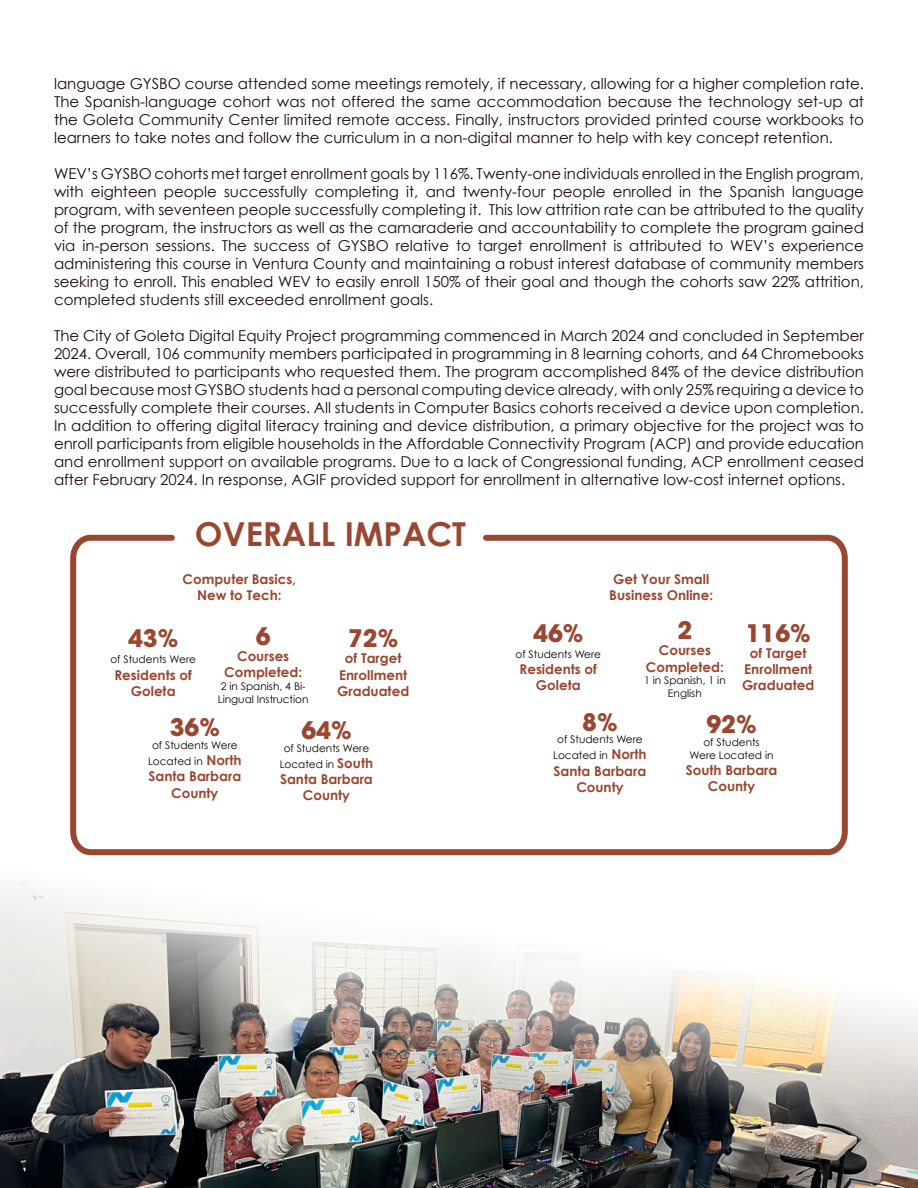
<style>
.page{position:relative;width:918px;height:1188px;background:#fff}
.page>*{position:absolute;margin:0;border:0;box-sizing:border-box;transform-origin:0 0}
.t1{font:700 33px "Century Gothic";color:#994730}
.t2{font:700 24px "ITC Avant Garde Pro";color:#994730}
.t3{font:15px/18px "Century Gothic";color:#1e090b;text-align:justify}
.t4{font:700 13.5px/16.2px "Century Gothic";color:#994730;text-align:center}
.t5{font:10.5px/16.2px "Century Gothic";color:#040503;text-align:center}
.t6{font:10.5px/12.6px "Century Gothic";color:#050605;text-align:center}
.s1{font-weight:700;font-size:13.5px;color:#994730}
</style>
<div class="page">
<svg style="left:70px;top:534px;width:778px;height:322px"></svg>
<img style="left:0;top:882px;width:918px;height:306px">
<p class="t3" style="left:54px;top:76px;width:812px">language GYSBO course attended some meetings remotely, if necessary, allowing for a higher completion rate.<br>The Spanish-language cohort was not offered the same accommodation because the technology set-up at the Goleta Community Center limited remote access. Finally, instructors provided printed course workbooks to learners to take notes and follow the curriculum in a non-digital manner to help with key concept retention.</p>
<p class="t3" style="left:54px;top:164px;width:812px">WEV’s GYSBO cohorts met target enrollment goals by 116%. Twenty-one individuals enrolled in the English program, with eighteen people successfully completing it, and twenty-four people enrolled in the Spanish language program, with seventeen people successfully completing it. This low attrition rate can be attributed to the quality of the program, the instructors as well as the camaraderie and accountability to complete the program gained via in-person sessions. The success of GYSBO relative to target enrollment is attributed to WEV’s experience administering this course in Ventura County and maintaining a robust interest database of community members seeking to enroll. This enabled WEV to easily enroll 150% of their goal and though the cohorts saw 22% attrition, completed students still exceeded enrollment goals.</p>
<p class="t3" style="left:54px;top:328px;width:812px">The City of Goleta Digital Equity Project programming commenced in March 2024 and concluded in September 2024. Overall, 106 community members participated in programming in 8 learning cohorts, and 64 Chromebooks were distributed to participants who requested them. The program accomplished 84% of the device distribution goal because most GYSBO students had a personal computing device already, with only 25% requiring a device to successfully complete their courses. All students in Computer Basics cohorts received a device upon completion.<br>In addition to offering digital literacy training and device distribution, a primary objective for the project was to enroll participants from eligible households in the Affordable Connectivity Program (ACP) and provide education and enrollment support on available programs. Due to a lack of Congressional funding, ACP enrollment ceased after February 2024. In response, AGIF provided support for enrollment in alternative low-cost internet options.</p>
<h1 class="t1" style="left:195px;top:521px;width:273px">OVERALL IMPACT</h1>
<p class="t4" style="left:183px;top:572px;width:115px">Computer Basics,<br>New to Tech:</p>
<p class="t4" style="left:609px;top:572px;width:105px;text-align:left">Get Your Small<br>Business Online:</p>
<h2 class="t2" style="left:677px;top:617px;width:16px">2</h2>
<p class="t4" style="left:646px;top:644px;width:80px">Courses<br>Completed:</p>
<p class="t5" style="left:644px;top:675px;width:83px;line-height:12.6px">1 in Spanish, 1 in<br>English</p>
<h2 class="t2" style="left:533px;top:619px;width:52px">46%</h2>
<p class="t5" style="left:516px;top:646px;width:87px">of Students Were</p>
<p class="t4" style="left:520px;top:662px;width:79px">Residents of<br>Goleta</p>
<h2 class="t2" style="left:256px;top:623px;width:16px">6</h2>
<p class="t4" style="left:224px;top:649px;width:80px">Courses<br>Completed:</p>
<p class="t5" style="left:218px;top:681px;width:92px;line-height:12.6px;text-align:left">2 in Spanish, 4 Bi-<br>Lingual Instruction</p>
<h2 class="t2" style="left:128px;top:625px;width:52px">43%</h2>
<p class="t5" style="left:110px;top:651px;width:87px">of Students Were</p>
<p class="t4" style="left:114px;top:668px;width:79px">Residents of<br>Goleta</p>
<h2 class="t2" style="left:348px;top:625px;width:52px">72%</h2>
<p class="t4" style="left:337px;top:652px;width:74px">of Target<br>Enrollment<br>Graduated</p>
<h2 class="t2" style="left:746px;top:619px;width:67px">116%</h2>
<p class="t4" style="left:742px;top:646px;width:74px">of Target<br>Enrollment<br>Graduated</p>
<h2 class="t2" style="left:170px;top:714px;width:52px">36%</h2>
<p class="t5" style="left:148px;top:737px;width:95px">of Students Were<br>Located in <span class="s1">North</span></p>
<p class="t4" style="left:148px;top:770px;width:94px">Santa Barbara<br>County</p>
<h2 class="t2" style="left:301px;top:717px;width:52px">64%</h2>
<p class="t5" style="left:280px;top:740px;width:95px">of Students Were<br>Located in <span class="s1">South</span></p>
<p class="t4" style="left:280px;top:772px;width:94px">Santa Barbara<br>County</p>
<h2 class="t2" style="left:582px;top:708px;width:37px">8%</h2>
<p class="t5" style="left:553px;top:731px;width:95px">of Students Were<br>Located in <span class="s1">North</span></p>
<p class="t4" style="left:554px;top:764px;width:94px">Santa Barbara<br>County</p>
<h2 class="t2" style="left:706px;top:711px;width:52px">92%</h2>
<p class="t6" style="left:690px;top:737px;width:85px">of Students<br>Were Located in</p>
<p class="t4" style="left:686px;top:763px;width:93px">South Barbara<br>County</p>
</div>
